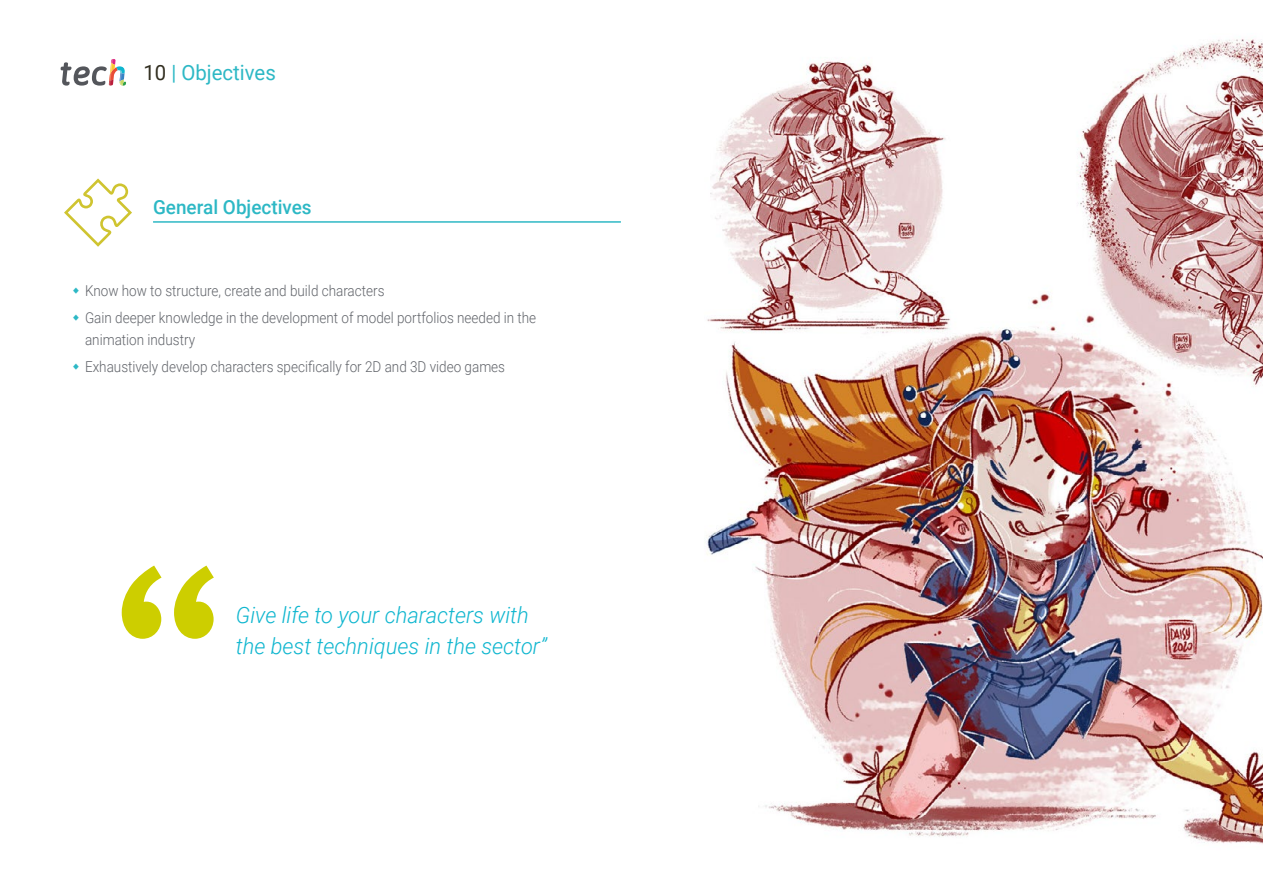
<style>
.page{position:relative;width:1263px;height:893px;background:#fff}
.page>*{position:absolute;margin:0;border:0;box-sizing:border-box;transform-origin:0 0}
.t1{font:italic 300 22.5px/31.5px "Roboto";color:#0fb6cf}
.t2{font:21px "Roboto";color:#2db8c5}
.t3{font:500 19.5px "Roboto";color:#2db8c5}
.t4{font:300 15px/26.7px "Roboto";color:#61646a;scale:.9 1}
.s1{color:#312e20}
</style>
<div class="page">
<hr style="left:153px;top:222px;width:468px;height:1px;background:#2db8c5">
<svg style="left:64px;top:178px;width:68px;height:69px"></svg>
<img style="left:707px;top:39px;width:556px;height:805px">
<svg style="left:61px;top:59px;width:65px;height:27px"></svg>
<svg style="left:122px;top:566px;width:92px;height:73px"></svg>
<h2 class="t2" style="left:144px;top:57px;width:134px"><span class="s1">10</span> | Objectives</h2>
<h3 class="t3" style="left:153px;top:193px;width:160px">General Objectives</h3>
<p class="t4" style="left:85px;top:277px;width:503px">Know how to structure, create and build characters<br>Gain deeper knowledge in the development of model portfolios needed in the</p>
<p class="t4" style="left:85px;top:326px;width:468px">animation industry<br>Exhaustively develop characters specifically for 2D and 3D video games</p>
<h1 class="t1" style="left:236px;top:598px;width:312px">Give life to your characters with the best techniques in the sector”</h1>
</div>
